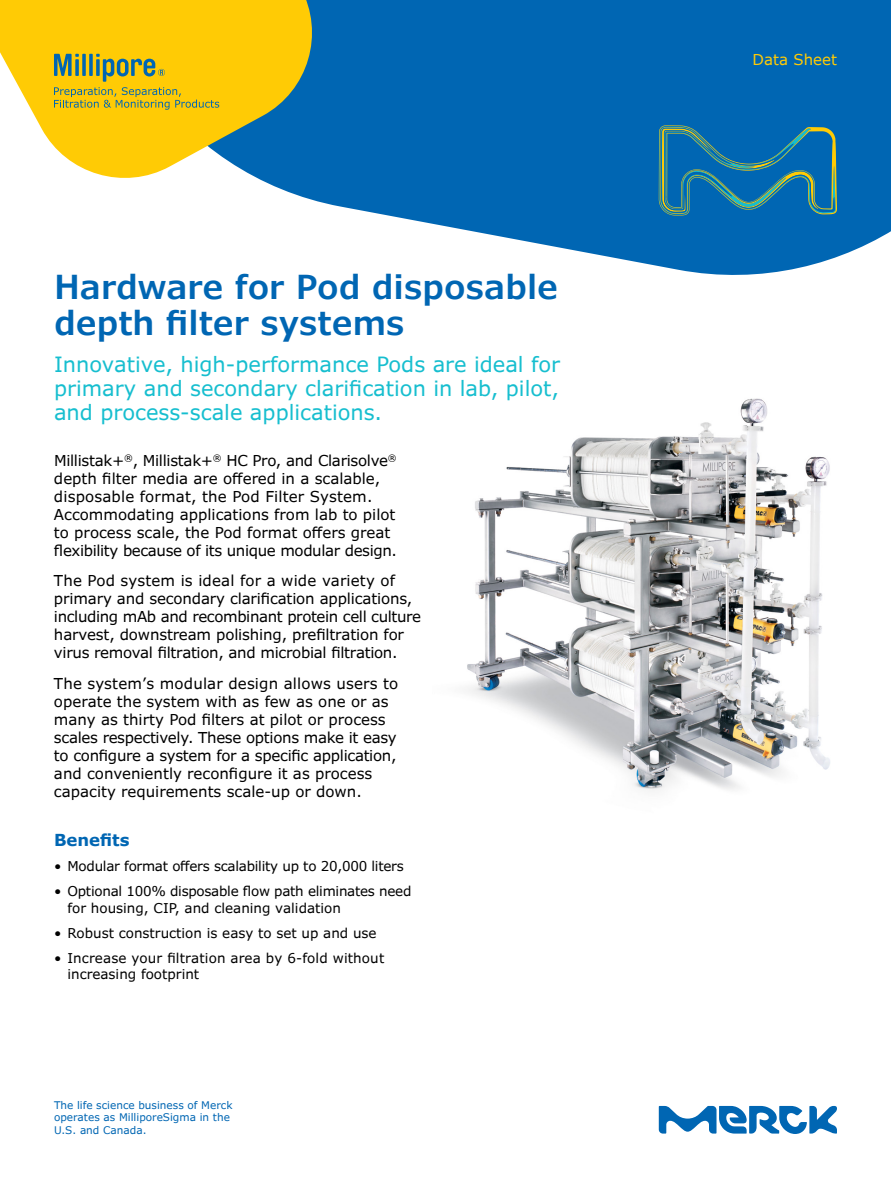
<style>
.page{position:relative;width:891px;height:1188px;background:#fff}
.page>*{position:absolute;margin:0;border:0;box-sizing:border-box;transform-origin:0 0}
.t1{font:600 33px/36px "Verdana Pro";color:#0066b3}
.t2{font:21px/24px "Verdana Pro";color:#16becf;text-align:justify}
.t3{font:700 16.5px "Verdana Pro";color:#0066b3}
.t4{font:15px/18px "Verdana Pro";letter-spacing:-.01em;color:#000}
.t5{font:15px "Verdana Pro";color:#ffcb05}
.t6{font:13.5px/16.2px "Verdana Pro";letter-spacing:-.02em;color:#000}
.t7{font:13.5px/16.2px "Verdana Pro";color:#000}
.t8{font:10.5px/12.6px "Verdana Pro";color:#0066b3}
</style>
<div class="page">
<svg style="left:286px;top:0;width:605px;height:275px;background:#217abd"></svg>
<svg style="left:659px;top:125px;width:178px;height:90px;background:#1b74a1"></svg>
<svg style="left:0;top:0;width:325px;height:191px;fill:#ffcb05"></svg>
<svg style="left:54px;top:54px;width:165px;height:56px;background:#ceb725"></svg>
<img style="left:467px;top:398px;width:363px;height:393px">
<svg style="left:659px;top:1106px;width:178px;height:28px"></svg>
<h1 class="t1" style="left:54px;top:269px;width:506px">Hardware for Pod disposable depth filter systems</h1>
<h2 class="t2" style="left:54px;top:353px;width:508px">Innovative, high-performance Pods are ideal for primary and secondary clarification in lab, pilot, and process-scale applications.</h2>
<p class="t4" style="left:54px;top:452px;width:344px">Millistak+<sup>®</sup>, Millistak+<sup>®</sup> HC Pro, and Clarisolve<sup>® </sup>depth filter media are offered in a scalable, disposable format, the Pod Filter System.<br>Accommodating applications from lab to pilot to process scale, the Pod format offers great flexibility because of its unique modular design.</p>
<p class="t4" style="left:54px;top:572px;width:369px">The Pod system is ideal for a wide variety of primary and secondary clarification applications, including mAb and recombinant protein cell culture harvest, downstream polishing, prefiltration for virus removal filtration, and microbial filtration.</p>
<p class="t4" style="left:54px;top:675px;width:346px">The system’s modular design allows users to operate the system with as few as one or as many as thirty Pod filters at pilot or process scales respectively. These options make it easy to configure a system for a specific application, and conveniently reconfigure it as process capacity requirements scale-up or down.</p>
<p class="t3" style="left:54px;top:829px;width:77px">Benefits</p>
<p class="t6" style="left:54px;top:858px;width:351px">• Modular format offers scalability up to 20,000 liters</p>
<p class="t6" style="left:68px;top:884px;width:345px;text-indent:-14px">• Optional 100% disposable flow path eliminates need for housing, CIP, and cleaning validation</p>
<p class="t7" style="left:54px;top:925px;width:324px">• Robust construction is easy to set up and use</p>
<p class="t7" style="left:68px;top:950px;width:318px;text-indent:-14px">• Increase your filtration area by 6-fold without increasing footprint</p>
<p class="t8" style="left:54px;top:1099px;width:180px">The life science business of Merck operates as MilliporeSigma in the<br>U.S. and Canada.</p>
<p class="t5" style="left:753px;top:50px;width:86px">Data Sheet</p>
</div>
